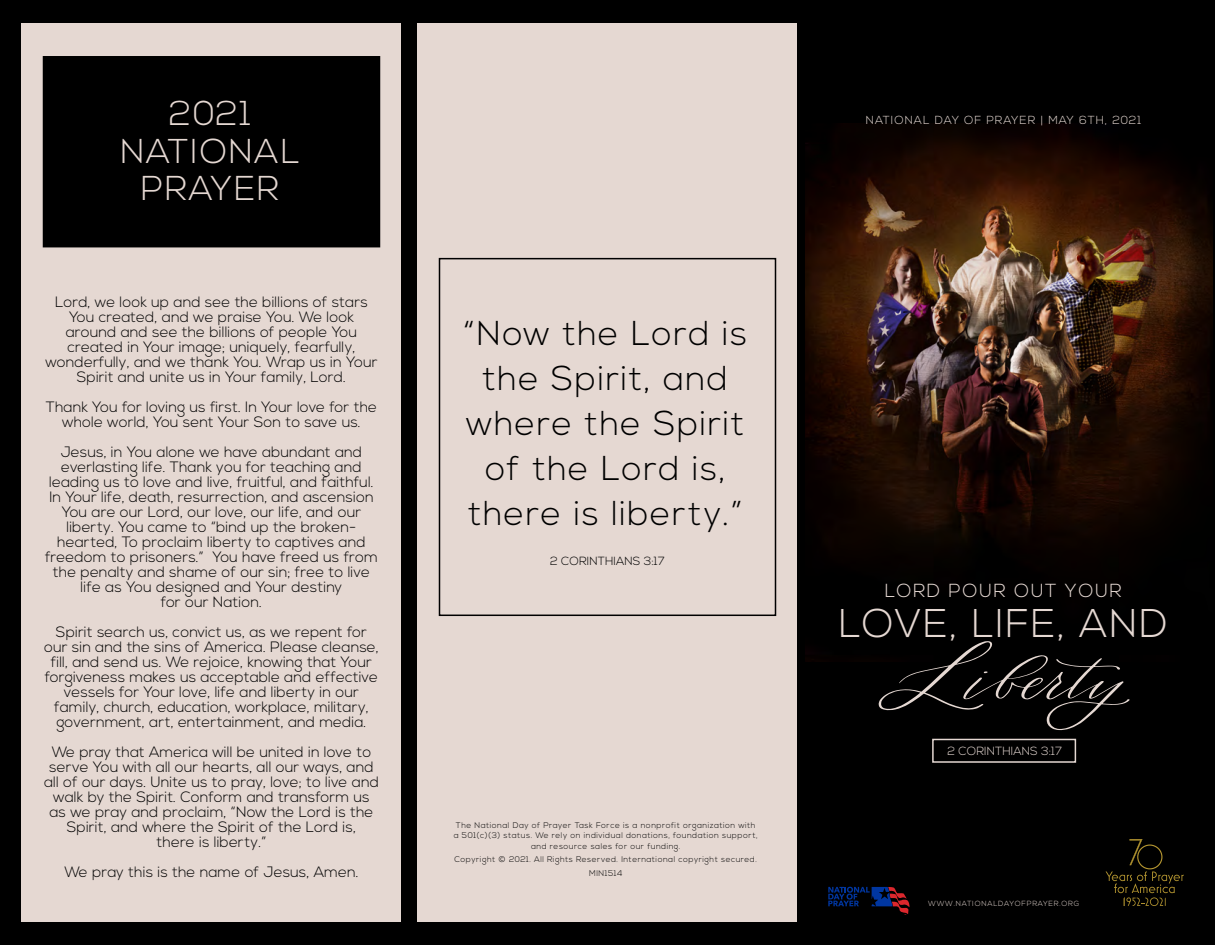
<style>
.page{position:relative;width:1215px;height:945px;background:#fff}
.page>*{position:absolute;margin:0;border:0;box-sizing:border-box;transform-origin:0 0}
.t1{font:300 40.05px "Nexa";letter-spacing:.045em;color:#e5d8d2}
.t2{font:300 34.5px/45px "Nexa";letter-spacing:.045em;color:#000;text-align:center}
.t3{font:300 34.5px/37.5px "Nexa";letter-spacing:.045em;color:#e5d8d2;text-align:center}
.t4{font:300 18.9px "Nexa";letter-spacing:.08em;color:#e5d8d2}
.t5{font:300 15px/15px "Nexa";letter-spacing:.005em;color:#000;text-align:center}
.t6{font:300 11.85px "Nexa";letter-spacing:.005em;color:#e5d8d2}
.t7{font:300 11.85px "Nexa";letter-spacing:.005em;color:#000}
.t8{font:300 11.7px "Nexa";letter-spacing:.08em;color:#e5d8d2}
.t9{font:300 8.25px/10.2px "Nexa";letter-spacing:.06em;color:#000;text-align:center}
.t10{font:300 7.5px "Nexa";letter-spacing:.1em;color:#e5d8d2}
</style>
<div class="page">
<div style="left:0;top:0;width:410px;height:945px;background:#000"></div>
<div style="left:22px;top:23px;width:379px;height:899px;background:#e5d8d2"></div>
<div style="left:410px;top:0;width:396px;height:945px;background:#000"></div>
<div style="left:418px;top:23px;width:379px;height:899px;background:#e5d8d2"></div>
<div style="left:801px;top:0;width:414px;height:945px;background:#000"></div>
<img style="left:806px;top:124px;width:406px;height:537px">
<svg style="left:828px;top:887px;width:82px;height:28px"></svg>
<div style="left:932px;top:739px;width:144px;height:24px;border:2px solid #e5d8d2"></div>
<svg style="left:879px;top:641px;width:251px;height:89px"></svg>
<svg style="left:1106px;top:839px;width:78px;height:67px"></svg>
<div style="left:439px;top:258px;width:337px;height:358px;border:2px solid #000"></div>
<div style="left:43px;top:56px;width:337px;height:191px;background:#000"></div>
<h2 class="t3" style="left:120px;top:96px;width:181px">2021<br>NATIONAL<br>PRAYER</h2>
<p class="t5" style="left:45px;top:295px;width:334px">Lord, we look up and see the billions of stars You created, and we praise You. We look around and see the billions of people You created in Your image; uniquely, fearfully, wonderfully, and we thank You. Wrap us in Your Spirit and unite us in Your family, Lord.</p>
<p class="t5" style="left:46px;top:400px;width:333px">Thank You for loving us first. In Your love for the whole world, You sent Your Son to save us.</p>
<p class="t5" style="left:45px;top:445px;width:334px">Jesus, in You alone we have abundant and everlasting life. Thank you for teaching and leading us to love and live, fruitful, and faithful.<br>In Your life, death, resurrection, and ascension You are our Lord, our love, our life, and our liberty. You came to “bind up the broken&shy;hearted, To proclaim liberty to captives and freedom to prisoners.” You have freed us from the penalty and shame of our sin; free to live life as You designed and Your destiny<br>for our Nation.</p>
<p class="t5" style="left:44px;top:625px;width:336px">Spirit search us, convict us, as we repent for our sin and the sins of America. Please cleanse, fill, and send us. We rejoice, knowing that Your forgiveness makes us acceptable and effective vessels for Your love, life and liberty in our family, church, education, workplace, military, government, art, entertainment, and media.</p>
<p class="t5" style="left:44px;top:745px;width:336px">We pray that America will be united in love to serve You with all our hearts, all our ways, and all of our days. Unite us to pray, love; to live and walk by the Spirit. Conform and transform us as we pray and proclaim, “Now the Lord is the Spirit, and where the Spirit of the Lord is,<br>there is liberty.”</p>
<p class="t5" style="left:64px;top:865px;width:296px">We pray this is the name of Jesus, Amen.</p>
<h2 class="t2" style="left:463px;top:312px;width:285px">“Now the Lord is the Spirit, and where the Spirit of the Lord is, there is liberty.”</h2>
<p class="t7" style="left:550px;top:554px;width:116px">2 CORINTHIANS 3:17</p>
<p class="t9" style="left:454px;top:821px;width:305px">The National Day of Prayer Task Force is a nonprofit organization with a 501(c)(3) status. We rely on individual donations, foundation support, and resource sales for our funding.</p>
<p class="t9" style="left:454px;top:852px;width:304px;line-height:14.2px">Copyright © 2021. All Rights Reserved. International copyright secured.<br>MIN1514</p>
<p class="t8" style="left:866px;top:113px;width:277px">NATIONAL DAY OF PRAYER | MAY 6TH, 2021</p>
<p class="t4" style="left:885px;top:579px;width:238px">LORD POUR OUT YOUR</p>
<h1 class="t1" style="left:839px;top:600px;width:330px">LOVE, LIFE, AND</h1>
<p class="t6" style="left:947px;top:744px;width:116px">2 CORINTHIANS 3:17</p>
<p class="t10" style="left:928px;top:899px;width:153px">WWW.NATIONALDAYOFPRAYER.ORG</p>
</div>
